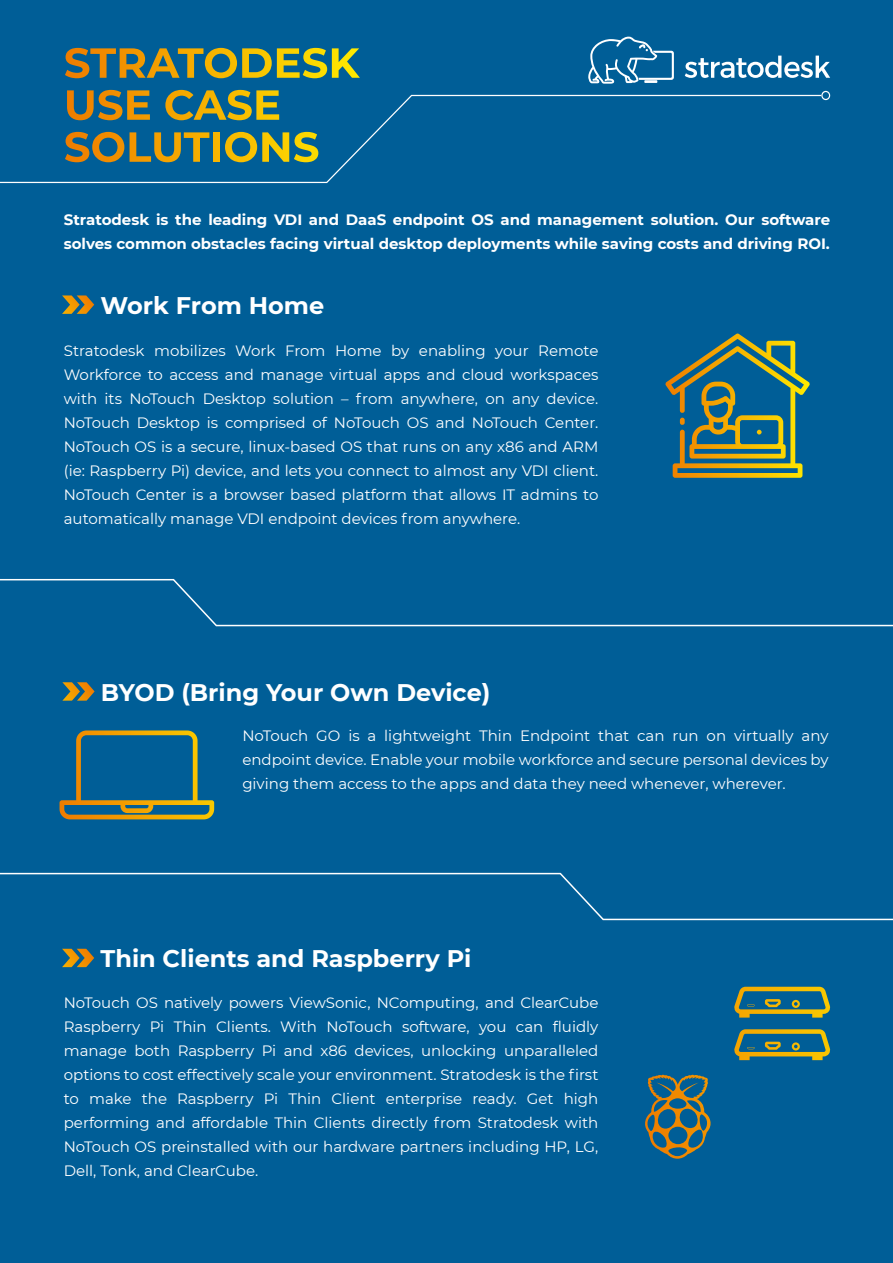
<style>
.page{position:relative;width:893px;height:1263px;background:#005e97}
.page>*{position:absolute;margin:0;border:0;box-sizing:border-box;transform-origin:0 0}
.t1{font:700 24px "Montserrat";color:#fff}
.t2{font:15px/24px "Montserrat";color:#fff;text-align:justify}
.t3{font:700 15px/24px "Montserrat";color:#fff}
</style>
<div class="page">
<svg style="left:734px;top:987px;width:96px;height:73px"></svg>
<svg style="left:588px;top:37px;width:86px;height:47px"></svg>
<svg style="left:685px;top:56px;width:145px;height:22px"></svg>
<svg style="left:65px;top:48px;width:295px;height:30px"></svg>
<svg style="left:67px;top:90px;width:83px;height:5px"></svg>
<svg style="left:169px;top:90px;width:110px;height:5px"></svg>
<svg style="left:62px;top:949px;width:32px;height:18px"></svg>
<svg style="left:0;top:95px;width:821px;height:88px"></svg>
<svg style="left:821px;top:91px;width:9px;height:9px"></svg>
<svg style="left:0;top:578px;width:893px;height:343px"></svg>
<svg style="left:62px;top:295px;width:32px;height:19px"></svg>
<svg style="left:665px;top:333px;width:145px;height:145px"></svg>
<svg style="left:60px;top:730px;width:154px;height:89px"></svg>
<p class="t3" style="left:64px;top:207px;width:768px">Stratodesk is the leading VDI and DaaS endpoint OS and management solution. Our software solves common obstacles facing virtual desktop deployments while saving costs and driving ROI.</p>
<h1 class="t1" style="left:101px;top:288px;width:225px">Work From Home</h1>
<p class="t2" style="left:64px;top:338px;width:536px">Stratodesk mobilizes Work From Home by enabling your Remote Workforce to access and manage virtual apps and cloud workspaces with its NoTouch Desktop solution – from anywhere, on any device.<br>NoTouch Desktop is comprised of NoTouch OS and NoTouch Center.<br>NoTouch OS is a secure, linux-based OS that runs on any x86 and ARM (ie: Raspberry Pi) device, and lets you connect to almost any VDI client.<br>NoTouch Center is a browser based platform that allows IT admins to automatically manage VDI endpoint devices from anywhere.</p>
<h1 class="t1" style="left:101px;top:675px;width:391px">BYOD (Bring Your Own Device)</h1>
<p class="t2" style="left:242px;top:723px;width:588px">NoTouch GO is a lightweight Thin Endpoint that can run on virtually any endpoint device. Enable your mobile workforce and secure personal devices by giving them access to the apps and data they need whenever, wherever.</p>
<h1 class="t1" style="left:101px;top:941px;width:372px">Thin Clients and Raspberry Pi</h1>
<p class="t2" style="left:64px;top:990px;width:536px">NoTouch OS natively powers ViewSonic, NComputing, and ClearCube Raspberry Pi Thin Clients. With NoTouch software, you can fluidly manage both Raspberry Pi and x86 devices, unlocking unparalleled options to cost effectively scale your environment. Stratodesk is the first to make the Raspberry Pi Thin Client enterprise ready. Get high performing and affordable Thin Clients directly from Stratodesk with NoTouch OS preinstalled with our hardware partners including HP, LG, Dell, Tonk, and ClearCube.</p>
</div>
